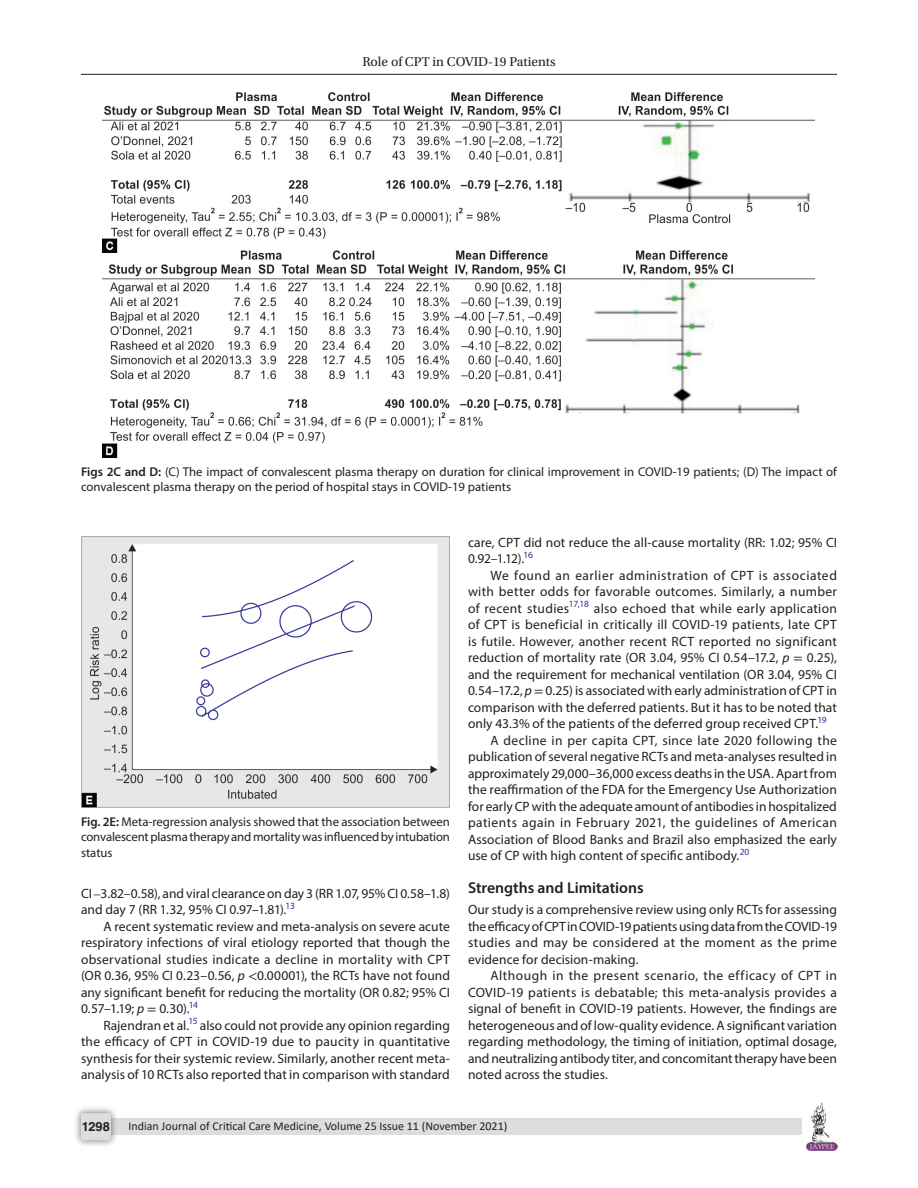
<style>
.page{position:relative;width:918px;height:1188px;background:#fff}
.page>*{position:absolute;margin:0;border:0;box-sizing:border-box;transform-origin:0 0}
.Head-2{font:600 15.75px "Myriad Pro";color:#231f20}
.Para-Indent{font:13.5px/16.5px "Myriad Pro";color:#231f20;text-align:justify}
.Para-NoIndent{font:13.5px/16.5px "Myriad Pro";letter-spacing:.015em;color:#231f20;text-align:justify}
.t1{font:13.5px "Utopia Std";color:#231f20}
.FigCaption{font:12.75px/15.3px "Myriad Pro";color:#231f20}
.t2{font:700 12.75px "Helvetica LT Std";color:#231f20}
.t3{font:12px "Calibri";color:#231f20}
.s1{font-weight:600}
.s2{font-family:"STIX General"}
.s3{font-style:italic}
</style>
<div class="page">
<hr style="left:81px;top:74px;width:756px;height:1px;background:#231f20">
<img style="left:807px;top:1103px;width:30px;height:48px">
<div style="left:96px;top:1119px;width:706px;height:16px;background:#dcdddf"></div>
<div style="left:73px;top:1106px;width:45px;height:41px;background:#231f20;opacity:.61"></div>
<div style="left:81px;top:1113px;width:30px;height:27px;background:#dcdddf;border-radius:2px"></div>
<img style="left:103px;top:92px;width:712px;height:366px">
<img style="left:81px;top:536px;width:369px;height:272px">
<p class="t1" style="left:362px;top:55px;width:195px">Role of CPT in COVID-19 Patients</p>
<p class="FigCaption" style="left:81px;top:463px;width:758px"><span class="s1">Figs 2C and D:</span> (C) The impact of convalescent plasma therapy on duration for clinical improvement in COVID-19 patients; (D) The impact of convalescent plasma therapy on the period of hospital stays in COVID-19 patients</p>
<p class="FigCaption" style="left:81px;top:814px;width:371px;text-align:justify"><span class="s1">Fig. 2E:</span> Meta-regression analysis showed that the association between convalescent plasma therapy and mortality was influenced by intubation status</p>
<p class="Para-Indent" style="left:81px;top:885px;width:370px">CI <span class="s2">–</span>3.82–0.58), and viral clearance on day 3 (RR 1.07, 95% CI 0.58–1.8) and day 7 (RR 1.32, 95% CI 0.97–1.81).<sup>13</sup></p>
<p class="Para-Indent" style="left:81px;top:918px;width:371px;text-indent:22px">A recent systematic review and meta-analysis on severe acute respiratory infections of viral etiology reported that though the observational studies indicate a decline in mortality with CPT (OR 0.36, 95% CI 0.23–0.56, <span class="s3">p</span> <span class="s2">&lt;</span>0.00001), the RCTs have not found any significant benefit for reducing the mortality (OR 0.82; 95% CI 0.57–1.19; <span class="s3">p</span> <span class="s2">=</span> 0.30).<sup>14</sup></p>
<p class="Para-Indent" style="left:81px;top:1017px;width:371px;text-indent:22px">Rajendran et al.<sup>15</sup> also could not provide any opinion regarding the efficacy of CPT in COVID-19 due to paucity in quantitative synthesis for their systemic review. Similarly, another recent meta&shy;analysis of 10 RCTs also reported that in comparison with standard</p>
<p class="Para-Indent" style="left:468px;top:534px;width:371px">care, CPT did not reduce the all-cause mortality (RR: 1.02; 95% CI<br>0.92–1.12).<sup>16</sup></p>
<p class="Para-Indent" style="left:468px;top:567px;width:371px;text-indent:22px">We found an earlier administration of CPT is associated with better odds for favorable outcomes. Similarly, a number of recent studies<sup>17,18</sup> also echoed that while early application of CPT is beneficial in critically ill COVID-19 patients, late CPT is futile. However, another recent RCT reported no significant reduction of mortality rate (OR 3.04, 95% CI 0.54–17.2, <span class="s3">p</span> <span class="s2">=</span> 0.25), and the requirement for mechanical ventilation (OR 3.04, 95% CI 0.54–17.2, <span class="s3">p</span> <span class="s2">=</span> 0.25) is associated with early administration of CPT in comparison with the deferred patients. But it has to be noted that only 43.3% of the patients of the deferred group received CPT.<sup>19</sup></p>
<p class="Para-Indent" style="left:468px;top:732px;width:371px;text-indent:22px">A decline in per capita CPT, since late 2020 following the publication of several negative RCTs and meta-analyses resulted in approximately 29,000–36,000 excess deaths in the USA. Apart from the reaffirmation of the FDA for the Emergency Use Authorization for early CP with the adequate amount of antibodies in hospitalized patients again in February 2021, the guidelines of American Association of Blood Banks and Brazil also emphasized the early use of CP with high content of specific antibody.<sup>20</sup></p>
<p class="Head-2" style="left:468px;top:878px;width:177px">Strengths and Limitations</p>
<p class="Para-NoIndent" style="left:468px;top:901px;width:371px">Our study is a comprehensive review using only RCTs for assessing the efficacy of CPT in COVID-19 patients using data from the COVID-19 studies and may be considered at the moment as the prime evidence for decision-making.</p>
<p class="Para-Indent" style="left:468px;top:967px;width:371px;text-indent:22px">Although in the present scenario, the efficacy of CPT in COVID-19 patients is debatable; this meta-analysis provides a signal of benefit in COVID-19 patients. However, the findings are heterogeneous and of low-quality evidence. A significant variation regarding methodology, the timing of initiation, optimal dosage, and neutralizing antibody titer, and concomitant therapy have been noted across the studies.</p>
<p class="t2" style="left:82px;top:1119px;width:29px">1298</p>
<p class="t3" style="left:128px;top:1117px;width:380px">Indian Journal of Critical Care Medicine, Volume 25 Issue 11 (November 2021)</p>
</div>
